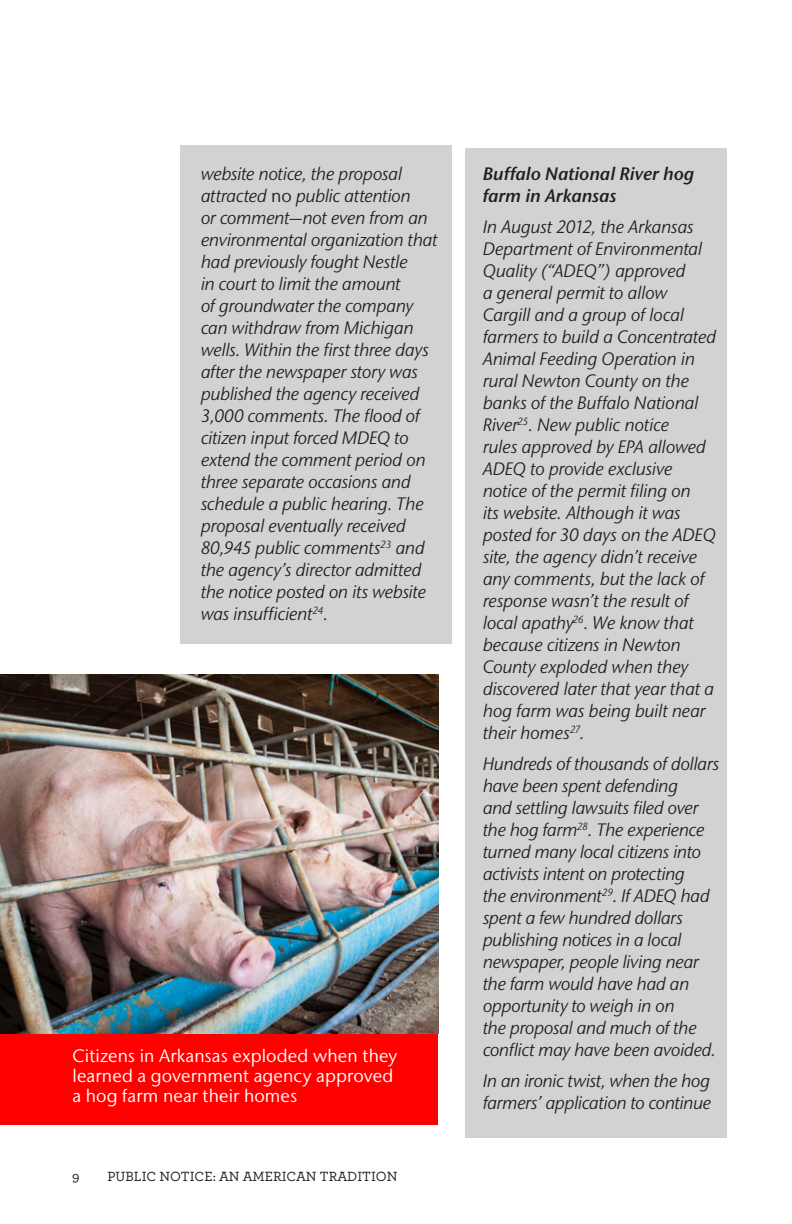
<style>
.page{position:relative;width:792px;height:1224px;background:#fff}
.page>*{position:absolute;margin:0;border:0;box-sizing:border-box;transform-origin:0 0}
.t1{font:italic 18px/22px "Stone Sans IIITC Pro";color:#231f20}
.t2{font:18px/20px "Stone Sans IIITC Pro";letter-spacing:.005em;color:#fff}
.t3{font:italic 600 18px/22px "Stone Sans IIITC Pro";letter-spacing:.005em;color:#231f20}
.t4{font:500 14px "Archer";color:#231f20}
.s1{font-style:normal}
</style>
<div class="page">
<div style="left:180px;top:145px;width:272px;height:499px;background:#d1d2d4"></div>
<div style="left:466px;top:148px;width:261px;height:990px;background:#d1d2d4"></div>
<div style="left:1px;top:695px;width:437px;height:429px;background:#f00"></div>
<img style="left:1px;top:675px;width:438px;height:359px">
<p class="t1" style="left:201px;top:163px;width:238px">website notice, the proposal attracted <span class="s1">no</span> public attention<br>or comment—not even from an environmental organization that had previously fought Nestle<br>in court to limit the amount<br>of groundwater the company can withdraw from Michigan wells. Within the first three days after the newspaper story was published the agency received<br>3,000 comments. The flood of citizen input forced MDEQ to extend the comment period on three separate occasions and schedule a public hearing. The proposal eventually received<br>80,945 public comments<sup>23</sup> and the agency’s director admitted the notice posted on its website was insufficient<sup>24</sup>.</p>
<p class="t3" style="left:483px;top:163px;width:213px">Buffalo National River hog farm in Arkansas</p>
<p class="t1" style="left:483px;top:216px;width:235px">In August 2012, the Arkansas<br>Department of Environmental<br>Quality (“ADEQ”) approved<br>a general permit to allow<br>Cargill and a group of local farmers to build a Concentrated<br>Animal Feeding Operation in rural Newton County on the banks of the Buffalo National<br>River<sup>25</sup>. New public notice<br>rules approved by EPA allowed<br>ADEQ to provide exclusive notice of the permit filing on<br>its website. Although it was posted for 30 days on the ADEQ site, the agency didn’t receive any comments, but the lack of response wasn’t the result of local apathy<sup>26</sup>. We know that because citizens in Newton<br>County exploded when they discovered later that year that a hog farm was being built near their homes<sup>27</sup>.</p>
<p class="t1" style="left:483px;top:753px;width:238px">Hundreds of thousands of dollars have been spent defending<br>and settling lawsuits filed over the hog farm<sup>28</sup>. The experience turned many local citizens into activists intent on protecting<br>the environment<sup>29</sup>. If ADEQ had spent a few hundred dollars publishing notices in a local newspaper, people living near the farm would have had an opportunity to weigh in on<br>the proposal and much of the conflict may have been avoided.</p>
<p class="t1" style="left:483px;top:1070px;width:230px">In an ironic twist, when the hog farmers’ application to continue</p>
<p class="t2" style="left:73px;top:1046px;width:326px">Citizens in Arkansas exploded when they learned a government agency approved a hog farm near their homes</p>
<p class="t4" style="left:72px;top:1166px;width:9px">9</p>
<p class="t4" style="left:107px;top:1166px;width:292px">PUBLIC NOTICE: AN AMERICAN TRADITION</p>
</div>
